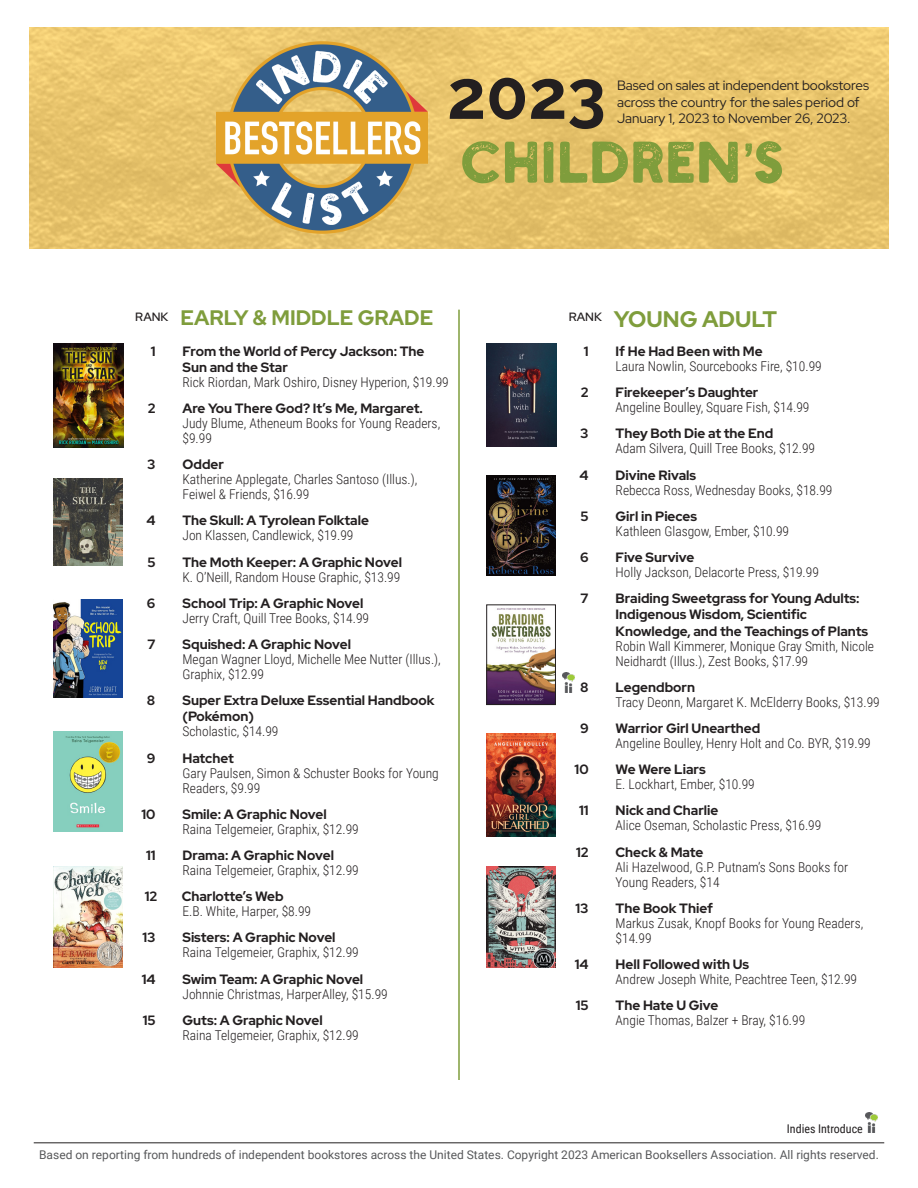
<style>
.page{position:relative;width:918px;height:1188px;background:#fff}
.page>*{position:absolute;margin:0;border:0;box-sizing:border-box;transform-origin:0 0}
.t1{font:700 69px "Raleway";color:#231f20}
.t2{font:54px "Holtzberg";letter-spacing:.02em;color:#7f9d3c}
.t3{font:700 22.5px "Red Hat Display";color:#7f9d3c}
.t4{font:700 21px "Red Hat Display";color:#7f9d3c}
.Bibliography{font:300 13.5px/15px "Roboto Condensed";color:#231f20}
.Book_Title___Rank{font:700 13.5px/16.2px "Red Hat Display";color:#231f20}
.t5{font:13.5px/16.2px "Red Hat Display";color:#231f20}
.Book_Title{font:700 13.5px "Red Hat Display";color:#231f20}
.t6{font:12px "Roboto";color:#57585a}
.Book_Title-2{font:12px "Roboto Condensed";color:#231f20}
.t7{font:600 12px "Red Hat Display";color:#231f20}
.s1{font-family:"Veneer"}
</style>
<div class="page">
<img style="left:30px;top:27px;width:858px;height:221px">
<img style="left:216px;top:42px;width:212px;height:191px">
<hr style="left:34px;top:1143px;width:850px;height:1px;background:#231f20">
<hr style="left:458px;top:310px;width:2px;height:770px;background:#7f9d3c">
<img style="left:865px;top:1112px;width:12px;height:21px">
<img style="left:54px;top:343px;width:69px;height:104px">
<img style="left:54px;top:600px;width:68px;height:98px">
<img style="left:54px;top:479px;width:68px;height:86px">
<img style="left:54px;top:867px;width:68px;height:100px">
<img style="left:54px;top:732px;width:68px;height:99px">
<img style="left:487px;top:343px;width:69px;height:103px">
<img style="left:489px;top:608px;width:65px;height:95px">
<div style="left:487px;top:605px;width:69px;height:100px;border:1px solid #231f20"></div>
<img style="left:487px;top:475px;width:68px;height:101px">
<img style="left:487px;top:867px;width:68px;height:101px">
<img style="left:487px;top:733px;width:68px;height:104px">
<img style="left:563px;top:673px;width:11px;height:19px">
<h1 class="t1" style="left:447px;top:55px;width:160px">2023</h1>
<p class="t5" style="left:617px;top:77px;width:254px">Based on sales at independent bookstores across the country for the sales period of<br>January 1, 2023 to November 26, 2023.</p>
<p class="t2" style="left:462px;top:139px;width:326px">CHILDREN<span class="s1">’</span>S</p>
<p class="t7" style="left:135px;top:309px;width:35px">RANK</p>
<p class="t4" style="left:180px;top:304px;width:254px">EARLY &amp; MIDDLE GRADE</p>
<p class="t7" style="left:569px;top:309px;width:35px">RANK</p>
<p class="t3" style="left:614px;top:304px;width:165px">YOUNG ADULT</p>
<p class="Book_Title___Rank" style="left:151px;top:343px;width:6px">1</p>
<p class="Book_Title___Rank" style="left:183px;top:343px;width:243px">From the World of Percy Jackson: The<br>Sun and the Star</p>
<p class="Bibliography" style="left:183px;top:374px;width:268px">Rick Riordan, Mark Oshiro, Disney Hyperion, $19.99</p>
<p class="Book_Title___Rank" style="left:148px;top:400px;width:9px">2</p>
<p class="Book_Title___Rank" style="left:183px;top:400px;width:242px">Are You There God? It’s Me, Margaret.</p>
<p class="Bibliography" style="left:183px;top:415px;width:259px">Judy Blume, Atheneum Books for Young Readers, $9.99</p>
<p class="Book_Title___Rank" style="left:147px;top:456px;width:10px">3</p>
<p class="Book_Title___Rank" style="left:183px;top:456px;width:43px">Odder</p>
<p class="Bibliography" style="left:183px;top:471px;width:236px">Katherine Applegate, Charles Santoso (Illus.),<br>Feiwel &amp; Friends, $16.99</p>
<p class="Book_Title___Rank" style="left:146px;top:512px;width:11px">4</p>
<p class="Book_Title___Rank" style="left:183px;top:512px;width:188px">The Skull: A Tyrolean Folktale</p>
<p class="Bibliography" style="left:183px;top:528px;width:172px">Jon Klassen, Candlewick, $19.99</p>
<p class="Book_Title___Rank" style="left:147px;top:553px;width:10px">5</p>
<p class="Book_Title___Rank" style="left:183px;top:553px;width:221px">The Moth Keeper: A Graphic Novel</p>
<p class="Bibliography" style="left:183px;top:569px;width:219px">K. O’Neill, Random House Graphic, $13.99</p>
<p class="Book_Title___Rank" style="left:147px;top:595px;width:10px">6</p>
<p class="Book_Title___Rank" style="left:183px;top:595px;width:182px">School Trip: A Graphic Novel</p>
<p class="Bibliography" style="left:183px;top:610px;width:188px">Jerry Craft, Quill Tree Books, $14.99</p>
<p class="Book_Title___Rank" style="left:147px;top:636px;width:10px">7</p>
<p class="Book_Title___Rank" style="left:183px;top:636px;width:170px">Squished: A Graphic Novel</p>
<p class="Bibliography" style="left:183px;top:651px;width:260px">Megan Wagner Lloyd, Michelle Mee Nutter (Illus.),<br>Graphix, $12.99</p>
<p class="Book_Title___Rank" style="left:147px;top:692px;width:10px">8</p>
<p class="Book_Title___Rank" style="left:183px;top:692px;width:254px">Super Extra Deluxe Essential Handbook (Pokémon)</p>
<p class="Bibliography" style="left:183px;top:724px;width:97px">Scholastic, $14.99</p>
<p class="Book_Title___Rank" style="left:147px;top:749px;width:10px">9</p>
<p class="Book_Title___Rank" style="left:183px;top:749px;width:53px">Hatchet</p>
<p class="Bibliography" style="left:183px;top:765px;width:258px">Gary Paulsen, Simon &amp; Schuster Books for Young<br>Readers, $9.99</p>
<p class="Book_Title___Rank" style="left:142px;top:806px;width:15px">10</p>
<p class="Book_Title___Rank" style="left:183px;top:806px;width:146px">Smile: A Graphic Novel</p>
<p class="Bibliography" style="left:183px;top:821px;width:178px">Raina Telgemeier, Graphix, $12.99</p>
<p class="Book_Title___Rank" style="left:146px;top:847px;width:11px">11</p>
<p class="Book_Title___Rank" style="left:183px;top:847px;width:153px">Drama: A Graphic Novel</p>
<p class="Bibliography" style="left:183px;top:862px;width:178px">Raina Telgemeier, Graphix, $12.99</p>
<p class="Book_Title" style="left:145px;top:888px;width:14px">12</p>
<p class="Book_Title" style="left:182px;top:888px;width:104px">Charlotte’s Web</p>
<p class="Bibliography" style="left:183px;top:903px;width:130px">E.B. White, Harper, $8.99</p>
<p class="Book_Title___Rank" style="left:142px;top:929px;width:15px">13</p>
<p class="Book_Title___Rank" style="left:183px;top:929px;width:155px">Sisters: A Graphic Novel</p>
<p class="Bibliography" style="left:183px;top:945px;width:178px">Raina Telgemeier, Graphix, $12.99</p>
<p class="Book_Title___Rank" style="left:142px;top:970px;width:15px">14</p>
<p class="Book_Title___Rank" style="left:183px;top:970px;width:182px">Swim Team: A Graphic Novel</p>
<p class="Bibliography" style="left:183px;top:986px;width:207px">Johnnie Christmas, HarperAlley, $15.99</p>
<p class="Book_Title___Rank" style="left:143px;top:1012px;width:14px">15</p>
<p class="Book_Title___Rank" style="left:183px;top:1012px;width:142px">Guts: A Graphic Novel</p>
<p class="Bibliography" style="left:183px;top:1027px;width:178px">Raina Telgemeier, Graphix, $12.99</p>
<p class="Book_Title___Rank" style="left:584px;top:343px;width:6px">1</p>
<p class="Book_Title___Rank" style="left:616px;top:343px;width:149px">If He Had Been with Me</p>
<p class="Bibliography" style="left:616px;top:358px;width:208px">Laura Nowlin, Sourcebooks Fire, $10.99</p>
<p class="Book_Title___Rank" style="left:581px;top:384px;width:9px">2</p>
<p class="Book_Title___Rank" style="left:616px;top:384px;width:144px">Firekeeper’s Daughter</p>
<p class="Bibliography" style="left:616px;top:399px;width:195px">Angeline Boulley, Square Fish, $14.99</p>
<p class="Book_Title___Rank" style="left:580px;top:425px;width:10px">3</p>
<p class="Book_Title___Rank" style="left:616px;top:425px;width:159px">They Both Die at the End</p>
<p class="Bibliography" style="left:616px;top:441px;width:201px">Adam Silvera, Quill Tree Books, $12.99</p>
<p class="Book_Title___Rank" style="left:580px;top:467px;width:11px">4</p>
<p class="Book_Title___Rank" style="left:616px;top:467px;width:82px">Divine Rivals</p>
<p class="Bibliography" style="left:616px;top:482px;width:218px">Rebecca Ross, Wednesday Books, $18.99</p>
<p class="Book_Title___Rank" style="left:580px;top:508px;width:10px">5</p>
<p class="Book_Title___Rank" style="left:616px;top:508px;width:83px">Girl in Pieces</p>
<p class="Bibliography" style="left:616px;top:523px;width:175px">Kathleen Glasgow, Ember, $10.99</p>
<p class="Book_Title___Rank" style="left:580px;top:549px;width:10px">6</p>
<p class="Book_Title___Rank" style="left:616px;top:549px;width:80px">Five Survive</p>
<p class="Bibliography" style="left:616px;top:564px;width:205px">Holly Jackson, Delacorte Press, $19.99</p>
<p class="Book_Title___Rank" style="left:580px;top:590px;width:10px">7</p>
<p class="Book_Title___Rank" style="left:616px;top:590px;width:254px">Braiding Sweetgrass for Young Adults:<br>Indigenous Wisdom, Scientific<br>Knowledge, and the Teachings of Plants</p>
<p class="Bibliography" style="left:616px;top:638px;width:260px">Robin Wall Kimmerer, Monique Gray Smith, Nicole<br>Neidhardt (Illus.), Zest Books, $17.99</p>
<p class="Book_Title___Rank" style="left:580px;top:679px;width:10px">8</p>
<p class="Book_Title___Rank" style="left:616px;top:679px;width:81px">Legendborn</p>
<p class="Bibliography" style="left:616px;top:694px;width:266px">Tracy Deonn, Margaret K. McElderry Books, $13.99</p>
<p class="Book_Title___Rank" style="left:580px;top:720px;width:10px">9</p>
<p class="Book_Title___Rank" style="left:616px;top:720px;width:146px">Warrior Girl Unearthed</p>
<p class="Bibliography" style="left:616px;top:735px;width:257px">Angeline Boulley, Henry Holt and Co. BYR, $19.99</p>
<p class="Book_Title___Rank" style="left:575px;top:761px;width:15px">10</p>
<p class="Book_Title___Rank" style="left:616px;top:761px;width:92px">We Were Liars</p>
<p class="Bibliography" style="left:616px;top:776px;width:141px">E. Lockhart, Ember, $10.99</p>
<p class="Book_Title___Rank" style="left:579px;top:802px;width:11px">11</p>
<p class="Book_Title___Rank" style="left:616px;top:802px;width:104px">Nick and Charlie</p>
<p class="Bibliography" style="left:616px;top:818px;width:207px">Alice Oseman, Scholastic Press, $16.99</p>
<p class="Book_Title___Rank" style="left:576px;top:843px;width:14px">12</p>
<p class="Book_Title___Rank" style="left:616px;top:843px;width:89px">Check &amp; Mate</p>
<p class="Bibliography" style="left:616px;top:859px;width:234px">Ali Hazelwood, G.P. Putnam’s Sons Books for<br>Young Readers, $14</p>
<p class="Book_Title___Rank" style="left:576px;top:900px;width:15px">13</p>
<p class="Book_Title___Rank" style="left:616px;top:900px;width:99px">The Book Thief</p>
<p class="Bibliography" style="left:616px;top:915px;width:249px">Markus Zusak, Knopf Books for Young Readers, $14.99</p>
<p class="Book_Title___Rank" style="left:575px;top:956px;width:15px">14</p>
<p class="Book_Title___Rank" style="left:616px;top:956px;width:135px">Hell Followed with Us</p>
<p class="Bibliography" style="left:616px;top:971px;width:243px">Andrew Joseph White, Peachtree Teen, $12.99</p>
<p class="Book_Title___Rank" style="left:576px;top:997px;width:14px">15</p>
<p class="Book_Title___Rank" style="left:616px;top:997px;width:104px">The Hate U Give</p>
<p class="Bibliography" style="left:616px;top:1012px;width:191px">Angie Thomas, Balzer + Bray, $16.99</p>
<p class="Book_Title-2" style="left:787px;top:1120px;width:77px">Indies Introduce</p>
<p class="t6" style="left:39px;top:1146px;width:841px">Based on reporting from hundreds of independent bookstores across the United States. Copyright 2023 American Booksellers Association. All rights reserved.</p>
</div>
